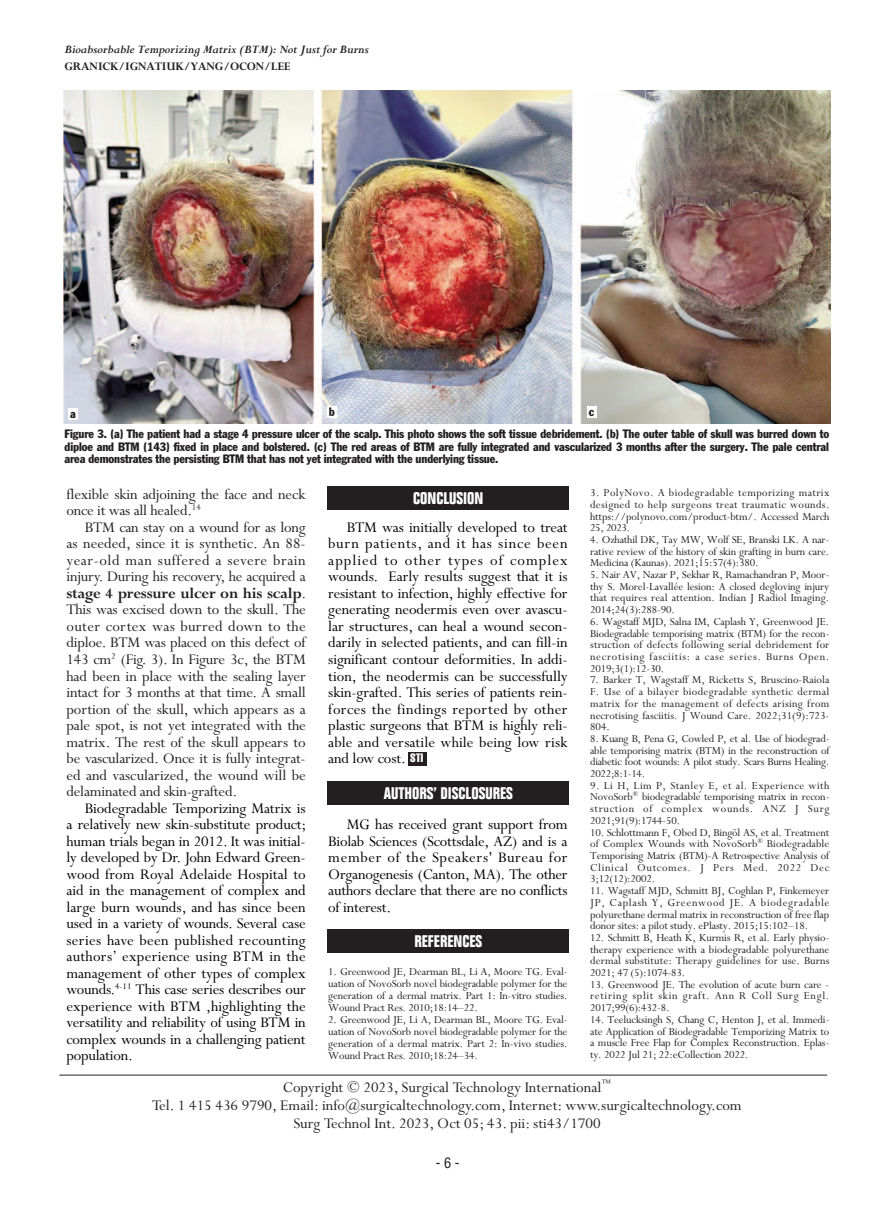
<style>
.page{position:relative;width:894px;height:1218px;background:#fff}
.page>*{position:absolute;margin:0;border:0;box-sizing:border-box;transform-origin:0 0}
.t1{font:16.5px/16.5px "Perpetua";letter-spacing:-.015em;color:#000;text-align:justify}
.t2{font:16.5px/16.5px "Perpetua";color:#231f20}
.t3{font:700 condensed 16.5px "Folio";color:#fff}
.t4{font:condensed 14.25px "Helvetica";color:#231f20}
.t5{font:italic 700 12.75px "Perpetua";letter-spacing:-.01em;color:#231f20}
.t6{font:700 12.75px "Perpetua";letter-spacing:-.01em;color:#231f20}
.t7{font:12px/11.7px "Perpetua";letter-spacing:-.01em;color:#231f20;text-align:justify}
.t8{font:condensed 12px/12.8px "Franklin Gothic";letter-spacing:-.01em;color:#231f20;text-align:justify}
.t9{font:extra-condensed 12px "Helvetica";color:#fff}
.s1{font-weight:700}
</style>
<div class="page">
<img style="left:63px;top:90px;width:767px;height:333px">
<hr style="left:59px;top:1074px;width:768px;height:1px;background:#231f20">
<div style="left:327px;top:928px;width:242px;height:24px;background:#231f20"></div>
<div style="left:408px;top:752px;width:18px;height:13px;background:#231f20"></div>
<div style="left:327px;top:486px;width:242px;height:23px;background:#231f20"></div>
<div style="left:68px;top:407px;width:10px;height:12px;background:#fff"></div>
<div style="left:587px;top:406px;width:9px;height:12px;background:#fff"></div>
<div style="left:327px;top:406px;width:9px;height:12px;background:#fff"></div>
<div style="left:327px;top:781px;width:242px;height:24px;background:#231f20"></div>
<p class="t5" style="left:65px;top:42px;width:306px">Bioabsorbable Temporizing Matrix (BTM): Not Just for Burns</p>
<p class="t6" style="left:65px;top:58px;width:227px">GRANICK/IGNATIUK/YANG/OCON/LEE</p>
<p class="t8" style="left:70px;top:408px;width:7px">a</p>
<p class="t8" style="left:329px;top:406px;width:7px">b</p>
<p class="t8" style="left:589px;top:406px;width:7px">c</p>
<p class="t8" style="left:65px;top:428px;width:766px">Figure 3. (a) The patient had a stage 4 pressure ulcer of the scalp. This photo shows the soft tissue debridement. (b) The outer table of skull was burred down to diploe and BTM (143) fixed in place and bolstered. (c) The red areas of BTM are fully integrated and vascularized 3 months after the surgery. The pale central area demonstrates the persisting BTM that has not yet integrated with the underlying tissue.</p>
<h1 class="t2" style="left:66px;top:485px;width:241px">flexible skin adjoining the face and neck once it was all healed.<sup>14</sup></h1>
<p class="t2" style="left:66px;top:518px;width:241px;text-align:justify;text-indent:18px">BTM can stay on a wound for as long as needed, since it is synthetic. An 88- year-old man suffered a severe brain injury. During his recovery, he acquired a <span class="s1">stage 4 pressure ulcer on his scalp</span>.<br>This was excised down to the skull. The outer cortex was burred down to the diploe. BTM was placed on this defect of 143 cm<sup>2</sup> (Fig. 3). In Figure 3c, the BTM had been in place with the sealing layer intact for 3 months at that time. A small portion of the skull, which appears as a pale spot, is not yet integrated with the matrix. The rest of the skull appears to be vascularized. Once it is fully integrat&shy;ed and vascularized, the wound will be delaminated and skin-grafted.</p>
<p class="t1" style="left:66px;top:798px;width:241px;text-indent:18px">Biodegradable Temporizing Matrix is a relatively new skin-substitute product; human trials began in 2012. It was initial&shy;ly developed by Dr. John Edward Green&shy;wood from Royal Adelaide Hospital to aid in the management of complex and large burn wounds, and has since been used in a variety of wounds. Several case series have been published recounting authors’ experience using BTM in the management of other types of complex wounds.<sup>4-11</sup> This case series describes our experience with BTM ,highlighting the versatility and reliability of using BTM in complex wounds in a challenging patient population.</p>
<h1 class="t3" style="left:413px;top:492px;width:72px">CONCLUSION</h1>
<p class="t1" style="left:328px;top:518px;width:241px;text-indent:18px">BTM was initially developed to treat burn patients, and it has since been applied to other types of complex wounds. Early results suggest that it is resistant to infection, highly effective for generating neodermis even over avascu&shy;lar structures, can heal a wound secon&shy;darily in selected patients, and can fill-in significant contour deformities. In addi&shy;tion, the neodermis can be successfully skin-grafted. This series of patients rein&shy;forces the findings reported by other plastic surgeons that BTM is highly reli&shy;able and versatile while being low risk and low cost.</p>
<h1 class="t1" style="left:346px;top:773px;width:222px;line-height:33px">Authors' Disclosure<br>MG has received grant support from</h1>
<h1 class="t1" style="left:328px;top:831px;width:241px">Biolab Sciences (Scottsdale, AZ) and is a member of the Speakers' Bureau for Organogenesis (Canton, MA). The other authors declare that there are no conflicts of interest.</h1>
<p class="t9" style="left:410px;top:753px;width:15px">STI</p>
<h1 class="t3" style="left:383px;top:787px;width:131px">AUTHORS’ DISCLOSURES</h1>
<h1 class="t3" style="left:414px;top:934px;width:69px">REFERENCES</h1>
<p class="t7" style="left:328px;top:964px;width:241px">1. Greenwood JE, Dearman BL, Li A, Moore TG. Eval&shy;uation of NovoSorb novel biodegradable polymer for the generation of a dermal matrix. Part 1: In-vitro studies.<br>Wound Pract Res. 2010;18:14–22.</p>
<p class="t7" style="left:328px;top:1012px;width:241px">2. Greenwood JE, Li A, Dearman BL, Moore TG. Eval&shy;uation of NovoSorb novel biodegradable polymer for the generation of a dermal matrix. Part 2: In-vivo studies.<br>Wound Pract Res. 2010;18:24–34.</p>
<p class="t7" style="left:590px;top:486px;width:241px">3. PolyNovo. A biodegradable temporizing matrix designed to help surgeons treat traumatic wounds. https://polynovo.com/product-btm/. Accessed March 25, 2023.</p>
<p class="t7" style="left:590px;top:533px;width:241px">4. Ozhathil DK, Tay MW, Wolf SE, Branski LK. A nar&shy;rative review of the history of skin grafting in burn care.<br>Medicina (Kaunas). 2021;15:57(4):380.</p>
<p class="t7" style="left:590px;top:568px;width:241px">5. Nair AV, Nazar P, Sekhar R, Ramachandran P, Moor&shy;thy S. Morel-Lavallée lesion: A closed degloving injury that requires real attention. Indian J Radiol Imaging.<br>2014;24(3):288-90.</p>
<p class="t7" style="left:590px;top:615px;width:241px">6. Wagstaff MJD, Salna IM, Caplash Y, Greenwood JE.<br>Biodegradable temporising matrix (BTM) for the recon&shy;struction of defects following serial debridement for necrotising fasciitis: a case series. Burns Open.<br>2019;3(1):12-30.</p>
<p class="t7" style="left:590px;top:673px;width:241px">7. Barker T, Wagstaff M, Ricketts S, Bruscino-Raiola F. Use of a bilayer biodegradable synthetic dermal matrix for the management of defects arising from necrotising fasciitis. J Wound Care. 2022;31(9):723- 804.</p>
<p class="t7" style="left:590px;top:732px;width:241px">8. Kuang B, Pena G, Cowled P, et al. Use of biodegrad&shy;able temporising matrix (BTM) in the reconstruction of diabetic foot wounds: A pilot study. Scars Burns Healing.<br>2022;8:1-14.</p>
<p class="t7" style="left:590px;top:778px;width:241px">9. Li H, Lim P, Stanley E, et al. Experience with NovoSorb<sup>®</sup> biodegradable temporising matrix in recon&shy;struction of complex wounds. ANZ J Surg 2021;91(9):1744-50.</p>
<p class="t7" style="left:590px;top:825px;width:241px">10. Schlottmann F, Obed D, Bingöl AS, et al. Treatment of Complex Wounds with NovoSorb<sup>®</sup> Biodegradable Temporising Matrix (BTM)-A Retrospective Analysis of Clinical Outcomes. J Pers Med. 2022 Dec 3;12(12):2002.</p>
<p class="t7" style="left:590px;top:884px;width:241px">11. Wagstaff MJD, Schmitt BJ, Coghlan P, Finkemeyer JP, Caplash Y, Greenwood JE. A biodegradable polyurethane dermal matrix in reconstruction of free flap donor sites: a pilot study. ePlasty. 2015;15:102–18.</p>
<p class="t7" style="left:590px;top:930px;width:241px">12. Schmitt B, Heath K, Kurmis R, et al. Early physio&shy;therapy experience with a biodegradable polyurethane dermal substitute: Therapy guidelines for use. Burns 2021; 47 (5):1074-83.</p>
<p class="t7" style="left:590px;top:977px;width:241px">13. Greenwood JE. The evolution of acute burn care - retiring split skin graft. Ann R Coll Surg Engl.<br>2017;99(6):432-8.</p>
<p class="t7" style="left:590px;top:1012px;width:241px">14. Teelucksingh S, Chang C, Henton J, et al. Immedi&shy;ate Application of Biodegradable Temporizing Matrix to a muscle Free Flap for Complex Reconstruction. Eplas&shy;ty. 2022 Jul 21; 22:eCollection 2022.</p>
<h1 class="t2" style="left:152px;top:1076px;width:591px;line-height:18px;text-align:center">Copyright © 2023, Surgical Technology International<sup>™<br></sup>Tel. 1 415 436 9790, Email: info@surgicaltechnology.com, Internet: www.surgicaltechnology.com<br>Surg Technol Int. 2023, Oct 05; 43. pii: sti43/1700</h1>
<p class="t4" style="left:435px;top:1157px;width:25px">-6-</p>
</div>
